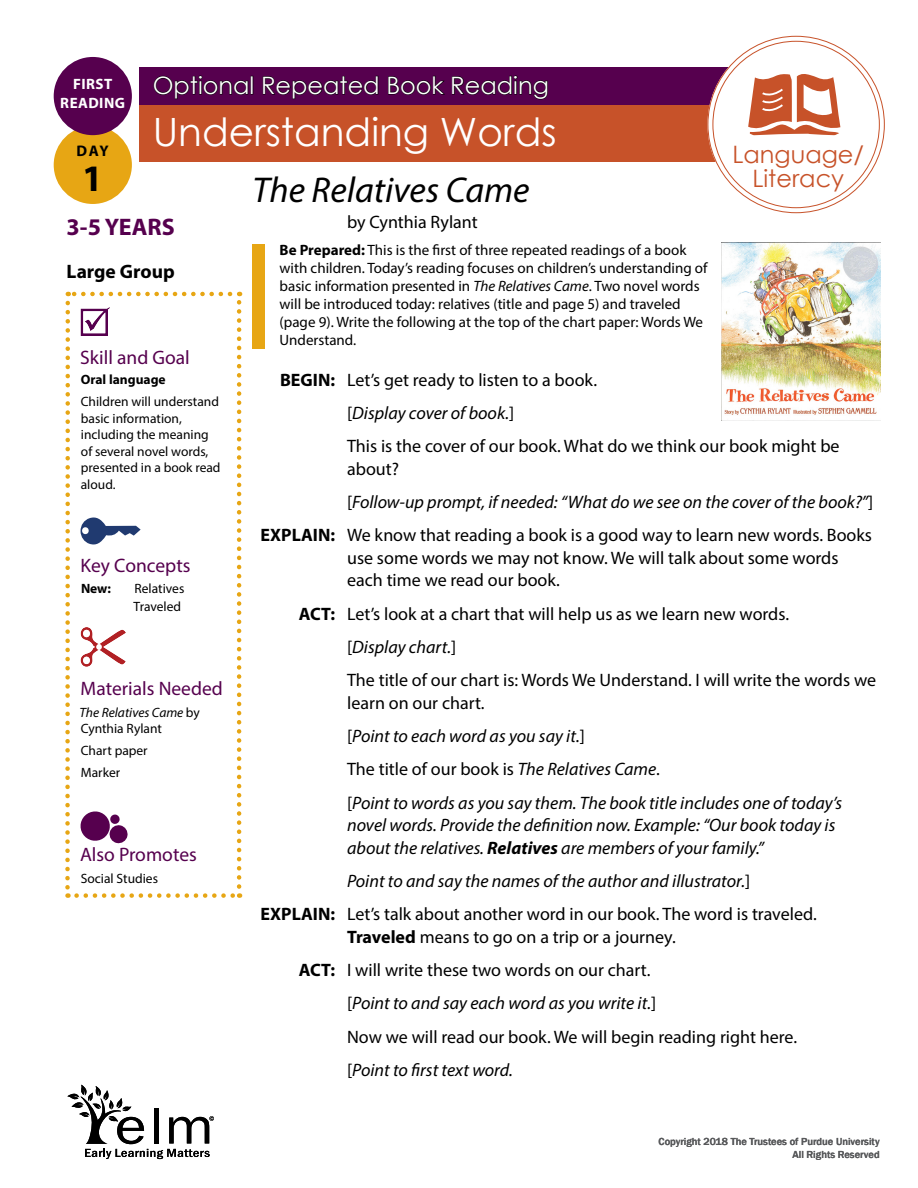
<style>
.page{position:relative;width:918px;height:1188px;background:#fff}
.page>*{position:absolute;margin:0;border:0;box-sizing:border-box;transform-origin:0 0}
.t1{font:39px "Century Gothic";color:#fff}
._1-06_Day{font:700 37.5px "Myriad Pro";color:#000}
._5-04_Repeated_Readi{font:italic 36px "Myriad Pro";color:#000}
.t2{font:24px "Century Gothic";color:#fff}
.t3{font:24px/24px "Century Gothic";color:#c75229;text-align:center}
.t4{font:700 24px "Myriad Pro";color:#56004e}
._2-01_Sidebar_Subhea{font:19.5px "Myriad Pro";color:#56004e}
.t5{font:700 19.5px "Myriad Pro";color:#000}
._3-03_Lesson_Body_GR{font:italic 18px/22.5px "Myriad Pro";color:#000}
._3-04_Lesson_Body_Bo{font:18px/22.5px "Myriad Pro";color:#000}
._3-03_Lesson_Body_GR-2{font:18px/22.5px "Myriad Pro";color:#000}
._5-04_Repeated_Readi-2{font:18px "Myriad Pro";color:#000}
._1-05_Day_Subhead{font:700 15.45px "Myriad Pro";color:#000}
._3-MISC_Be_Prepared{font:15px/18px "Myriad Pro";color:#000}
._1-09_Sidebar_First{font:700 15px "Myriad Pro";letter-spacing:.03em;color:#fff}
._2-02_Learning_Goal{font:13.5px/16.5px "Myriad Pro";color:#000}
._2-07_Shared_Reading{font:italic 13.5px/16.5px "Myriad Pro";color:#000}
._2-05_Sidebar_Body{font:13.5px "Myriad Pro";color:#000}
._2-02a_Skill{font:700 13.5px "Myriad Pro";color:#000}
._2-03_Key_Concepts_1{font:13.5px "Myriad Pro";color:#000}
._2-04_Key_Concepts_2{font:13.5px "Myriad Pro";letter-spacing:-.005em;color:#000}
._2-03_Key_Concepts_1-2{font:700 13.5px "Myriad Pro";color:#000}
.t6{font:500 10.5px/12.6px "Franklin Gothic";color:#58595b;text-align:right}
.s1{font-weight:700}
.s2{font-style:italic}
.s3{font-style:normal}
</style>
<div class="page">
<div style="left:140px;top:105px;width:592px;height:57px;background:#c75229"></div>
<div style="left:140px;top:67px;width:592px;height:38px;background:#56004e"></div>
<div style="left:54px;top:126px;width:78px;height:78px;background:#e7a614;border-radius:50%"></div>
<div style="left:54px;top:57px;width:78px;height:78px;background:#56004e;border-radius:50%"></div>
<div style="left:710px;top:39px;width:172px;height:171px;background:#fff;border-radius:50%"></div>
<div style="left:707px;top:36px;width:178px;height:177px;border:6px solid #fff;border-radius:50%"></div>
<svg style="left:748px;top:74px;width:92px;height:61px"></svg>
<svg style="left:153px;top:75px;width:100px;height:24px"></svg>
<svg style="left:263px;top:76px;width:116px;height:23px"></svg>
<svg style="left:388px;top:76px;width:57px;height:19px"></svg>
<svg style="left:452px;top:75px;width:96px;height:25px"></svg>
<svg style="left:81px;top:307px;width:29px;height:29px"></svg>
<svg style="left:81px;top:518px;width:60px;height:27px"></svg>
<svg style="left:81px;top:627px;width:45px;height:40px"></svg>
<svg style="left:81px;top:811px;width:47px;height:32px"></svg>
<svg style="left:77px;top:893px;width:163px;height:5px"></svg>
<svg style="left:237px;top:292px;width:4px;height:595px"></svg>
<svg style="left:68px;top:292px;width:162px;height:4px"></svg>
<svg style="left:65px;top:303px;width:5px;height:595px"></svg>
<img style="left:721px;top:243px;width:160px;height:177px">
<div style="left:253px;top:244px;width:12px;height:105px;background:#e7a614"></div>
<svg style="left:68px;top:1085px;width:146px;height:74px"></svg>
<p class="_1-09_Sidebar_First" style="left:73px;top:74px;width:41px">FIRST</p>
<p class="t2" style="left:153px;top:69px;width:398px">Optional Repeated Book Reading</p>
<p class="_1-09_Sidebar_First" style="left:60px;top:93px;width:66px">READING</p>
<h1 class="_1-05_Day_Subhead" style="left:77px;top:141px;width:34px">DAY</h1>
<h1 class="_1-06_Day" style="left:82px;top:154px;width:22px">1</h1>
<p class="t4" style="left:67px;top:212px;width:110px">3-5 YEARS</p>
<p class="t5" style="left:67px;top:259px;width:110px">Large Group</p>
<p class="t1" style="left:153px;top:105px;width:405px">Understanding Words</p>
<p class="t3" style="left:733px;top:142px;width:133px">Language/<br>Literacy</p>
<p class="_5-04_Repeated_Readi" style="left:253px;top:168px;width:278px">The Relatives Came</p>
<p class="_5-04_Repeated_Readi-2" style="left:347px;top:211px;width:132px">by Cynthia Rylant</p>
<p class="_3-MISC_Be_Prepared" style="left:280px;top:241px;width:429px"><span class="s1">Be Prepared:</span> This is the first of three repeated readings of a book with children. Today’s reading focuses on children’s understanding of basic information presented in <span class="s2">The Relatives Came</span>. Two novel words will be introduced today: relatives (title and page 5) and traveled (page 9). Write the following at the top of the chart paper: Words We Understand.</p>
<p class="_3-04_Lesson_Body_Bo" style="left:280px;top:368px;width:318px"><span class="s1">BEGIN:</span> Let’s get ready to listen to a book.</p>
<p class="_3-03_Lesson_Body_GR" style="left:347px;top:401px;width:169px"><span class="s3">[</span>Display cover of book.<span class="s3">]</span></p>
<p class="_3-03_Lesson_Body_GR-2" style="left:347px;top:435px;width:494px">This is the cover of our book. What do we think our book might be about?</p>
<p class="_3-03_Lesson_Body_GR" style="left:347px;top:490px;width:528px"><span class="s3">[</span>Follow-up prompt, if needed: “What do we see on the cover of the book?”<span class="s3">]</span></p>
<p class="_3-04_Lesson_Body_Bo" style="left:347px;top:524px;width:526px;text-indent:-86px"><span class="s1">EXPLAIN:</span> We know that reading a book is a good way to learn new words. Books use some words we may not know. We will talk about some words each time we read our book.</p>
<p class="_3-04_Lesson_Body_Bo" style="left:299px;top:602px;width:492px"><span class="s1">ACT:</span> Let’s look at a chart that will help us as we learn new words.</p>
<p class="_3-03_Lesson_Body_GR" style="left:347px;top:635px;width:111px"><span class="s3">[</span>Display chart.<span class="s3">]</span></p>
<p class="_3-03_Lesson_Body_GR-2" style="left:347px;top:669px;width:531px">The title of our chart is: Words We Understand. I will write the words we learn on our chart.</p>
<p class="_3-03_Lesson_Body_GR" style="left:347px;top:724px;width:239px"><span class="s3">[</span>Point to each word as you say it.<span class="s3">]</span></p>
<p class="_3-03_Lesson_Body_GR-2" style="left:347px;top:758px;width:314px">The title of our book is <span class="s2">The Relatives Came</span>.</p>
<p class="_3-03_Lesson_Body_GR" style="left:347px;top:791px;width:497px"><span class="s3">[</span>Point to words as you say them. The book title includes one of today’s novel words. Provide the definition now. Example: “Our book today is about the relatives. <span class="s1">Relatives</span> are members of your family.”</p>
<p class="_3-03_Lesson_Body_GR" style="left:347px;top:869px;width:405px">Point to and say the names of the author and illustrator.<span class="s3">]</span></p>
<p class="_3-04_Lesson_Body_Bo" style="left:347px;top:903px;width:471px;text-indent:-86px"><span class="s1">EXPLAIN:</span> Let’s talk about another word in our book. The word is traveled.<br><span class="s1">Traveled</span> means to go on a trip or a journey.</p>
<p class="_3-04_Lesson_Body_Bo" style="left:299px;top:958px;width:353px"><span class="s1">ACT:</span> I will write these two words on our chart.</p>
<p class="_3-03_Lesson_Body_GR" style="left:347px;top:992px;width:311px"><span class="s3">[</span>Point to and say each word as you write it.<span class="s3">]</span></p>
<p class="_3-03_Lesson_Body_GR-2" style="left:347px;top:1025px;width:452px">Now we will read our book. We will begin reading right here.</p>
<p class="_3-03_Lesson_Body_GR" style="left:347px;top:1058px;width:167px"><span class="s3">[</span>Point to first text word.</p>
<p class="_2-01_Sidebar_Subhea" style="left:80px;top:345px;width:111px">Skill and Goal</p>
<p class="_2-02a_Skill" style="left:81px;top:371px;width:86px">Oral language</p>
<p class="_2-02_Learning_Goal" style="left:81px;top:393px;width:141px">Children will understand basic information, including the meaning of several novel words, presented in a book read aloud.</p>
<p class="_2-01_Sidebar_Subhea" style="left:81px;top:554px;width:111px">Key Concepts</p>
<p class="_2-03_Key_Concepts_1-2" style="left:81px;top:579px;width:32px">New:</p>
<p class="_2-03_Key_Concepts_1" style="left:135px;top:580px;width:51px">Relatives</p>
<p class="_2-04_Key_Concepts_2" style="left:134px;top:598px;width:49px">Traveled</p>
<p class="_2-01_Sidebar_Subhea" style="left:81px;top:676px;width:144px">Materials Needed</p>
<p class="_2-07_Shared_Reading" style="left:80px;top:704px;width:122px">The Relatives Came <span class="s3">by<br>Cynthia Rylant</span></p>
<p class="_2-05_Sidebar_Body" style="left:81px;top:742px;width:68px">Chart paper</p>
<p class="_2-05_Sidebar_Body" style="left:81px;top:764px;width:41px">Marker</p>
<p class="_2-01_Sidebar_Subhea" style="left:80px;top:842px;width:118px">Also Promotes</p>
<p class="_2-05_Sidebar_Body" style="left:81px;top:870px;width:79px">Social Studies</p>
<p class="t6" style="left:659px;top:1136px;width:223px">Copyright 2018 The Trustees of Purdue University<br>All Rights Reserved</p>
</div>
